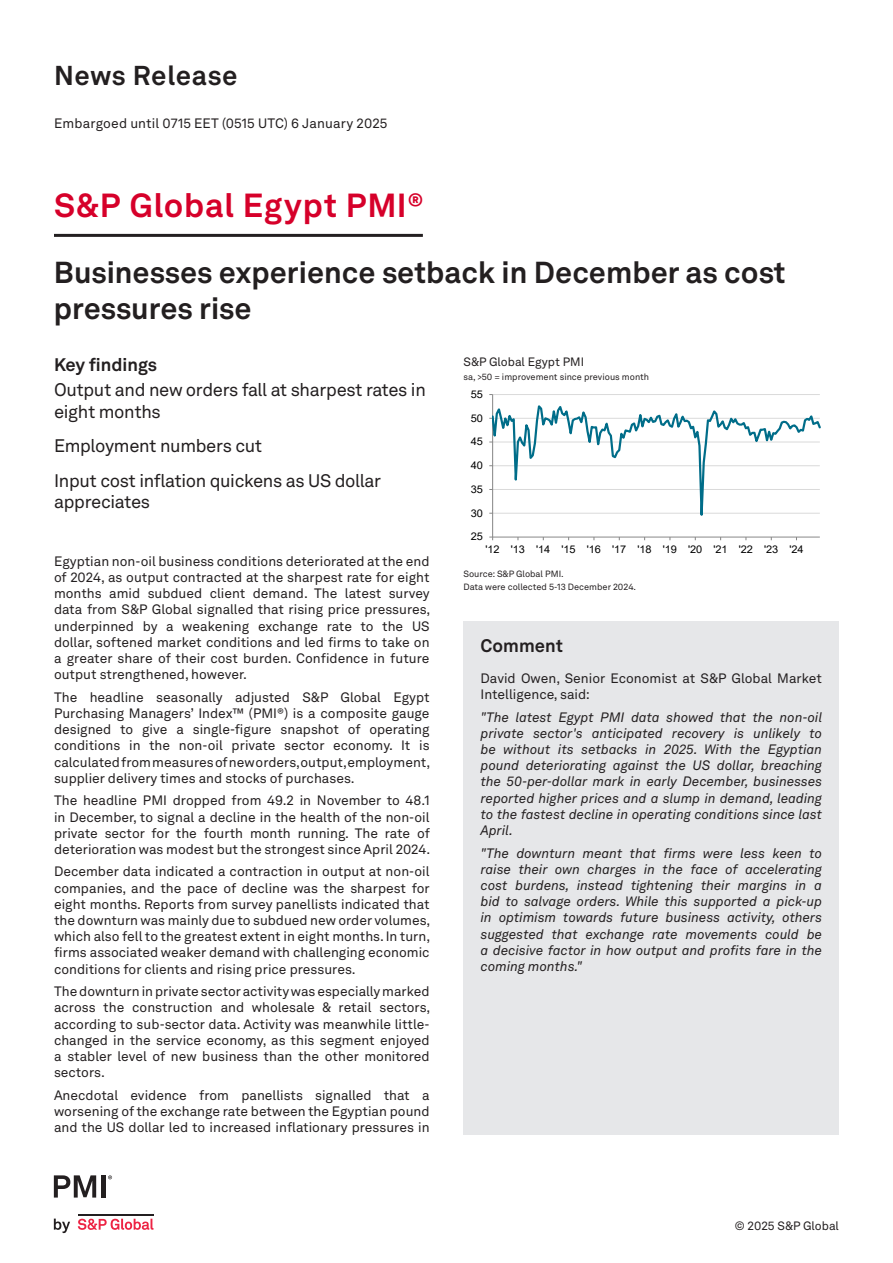
<style>
.page{position:relative;width:893px;height:1263px;background:#fff}
.page>*{position:absolute;margin:0;border:0;box-sizing:border-box;transform-origin:0 0}
.t1{font:700 33px "Akkurat LL";letter-spacing:.02em;color:#d6002a}
.Headline_rev{font:700 30px/36px "Akkurat LL";color:#231f20}
.Section_header{font:700 27px "Akkurat LL";letter-spacing:.025em;color:#231f20}
.Key_findings{font:18px/21.6px "Akkurat LL";letter-spacing:-.02em;color:#231f20}
.Subheader{font:700 18px "Akkurat LL";color:#231f20}
.Body_copy_2{font:13.5px/16.2px "Akkurat LL";color:#231f20;text-align:justify}
.Comment{font:italic 13.5px/16.2px "Akkurat LL";color:#231f20;text-align:justify}
.Comment-2{font:13.5px/16.2px "Akkurat LL";color:#231f20}
.Chart_title{font:12px "Akkurat LL";color:#231f20}
.t2{font:10.65px "Arial";color:#000;scale:1.04 1}
.Axis_title{font:9px "Akkurat LL";color:#231f20}
.Boiler{font:9px "Akkurat LL";color:#231f20}
.Source{font:9px "Akkurat LL";color:#231f20}
</style>
<div class="page">
<hr style="left:493px;top:394px;width:327px;height:1px;background:#d9d9d9">
<hr style="left:492px;top:395px;width:1px;height:142px;background:#868686">
<svg style="left:492px;top:398px;width:328px;height:140px"></svg>
<hr style="left:54px;top:234px;width:369px;height:3px;background:#231f20">
<div style="left:464px;top:621px;width:375px;height:51px;background:#e6e7e9"></div>
<div style="left:463px;top:672px;width:376px;height:463px;background:#e6e7e9"></div>
<svg style="left:54px;top:1218px;width:16px;height:15px"></svg>
<svg style="left:78px;top:1218px;width:75px;height:12px"></svg>
<hr style="left:78px;top:1213px;width:75px;height:2px;background:#231f20">
<svg style="left:54px;top:1175px;width:42px;height:22px"></svg>
<div style="left:101px;top:1175px;width:5px;height:22px;background:#231f20"></div>
<svg style="left:108px;top:1175px;width:4px;height:4px"></svg>
<p class="Section_header" style="left:54px;top:55px;width:185px">News Release</p>
<p class="Body_copy_2" style="left:54px;top:114px;width:335px">Embargoed until 0715 EET (0515 UTC) 6 January 2025</p>
<p class="t1" style="left:54px;top:180px;width:371px">S&amp;P Global Egypt PMI®</p>
<p class="Headline_rev" style="left:54px;top:252px;width:733px">Businesses experience setback in December as cost pressures rise</p>
<p class="Subheader" style="left:54px;top:351px;width:105px">Key findings</p>
<p class="Chart_title" style="left:463px;top:353px;width:122px">S&amp;P Global Egypt PMI</p>
<p class="Axis_title" style="left:463px;top:370px;width:187px">sa, &gt;50 = improvement since previous month</p>
<p class="Key_findings" style="left:54px;top:378px;width:373px">Output and new orders fall at sharpest rates in eight months</p>
<p class="Key_findings" style="left:54px;top:434px;width:210px">Employment numbers cut</p>
<p class="Key_findings" style="left:54px;top:469px;width:329px">Input cost inflation quickens as US dollar appreciates</p>
<p class="t2" style="left:471px;top:387px;width:13px">55</p>
<p class="t2" style="left:471px;top:410px;width:13px">50</p>
<p class="t2" style="left:471px;top:434px;width:13px">45</p>
<p class="t2" style="left:471px;top:458px;width:13px">40</p>
<p class="t2" style="left:471px;top:482px;width:13px">35</p>
<p class="t2" style="left:471px;top:505px;width:13px">30</p>
<p class="t2" style="left:471px;top:529px;width:13px">25</p>
<p class="Body_copy_2" style="left:54px;top:552px;width:378px">Egyptian non-oil business conditions deteriorated at the end of 2024, as output contracted at the sharpest rate for eight months amid subdued client demand. The latest survey data from S&amp;P Global signalled that rising price pressures, underpinned by a weakening exchange rate to the US dollar, softened market conditions and led firms to take on a greater share of their cost burden. Confidence in future output strengthened, however.</p>
<p class="Body_copy_2" style="left:54px;top:688px;width:378px">The headline seasonally adjusted S&amp;P Global Egypt Purchasing Managers’ Index™ (PMI®) is a composite gauge designed to give a single-figure snapshot of operating conditions in the non-oil private sector economy. It is calculated from measures of new orders, output, employment, supplier delivery times and stocks of purchases.</p>
<p class="Body_copy_2" style="left:54px;top:792px;width:378px">The headline PMI dropped from 49.2 in November to 48.1 in December, to signal a decline in the health of the non-oil private sector for the fourth month running. The rate of deterioration was modest but the strongest since April 2024.</p>
<p class="Body_copy_2" style="left:54px;top:863px;width:378px">December data indicated a contraction in output at non-oil companies, and the pace of decline was the sharpest for eight months. Reports from survey panellists indicated that the downturn was mainly due to subdued new order volumes, which also fell to the greatest extent in eight months. In turn, firms associated weaker demand with challenging economic conditions for clients and rising price pressures.</p>
<p class="Body_copy_2" style="left:54px;top:983px;width:378px">The downturn in private sector activity was especially marked across the construction and wholesale &amp; retail sectors, according to sub-sector data. Activity was meanwhile little&shy;changed in the service economy, as this segment enjoyed a stabler level of new business than the other monitored sectors.</p>
<p class="Body_copy_2" style="left:54px;top:1086px;width:377px">Anecdotal evidence from panellists signalled that a worsening of the exchange rate between the Egyptian pound and the US dollar led to increased inflationary pressures in</p>
<p class="t2" style="left:485px;top:542px;width:308px">'12 '13 '14 '15 '16 '17 '18 '19 '20 '21 '22 '23 '24</p>
<p class="Source" style="left:463px;top:567px;width:102px">Source: S&amp;P Global PMI.</p>
<p class="Boiler" style="left:463px;top:580px;width:174px">Data were collected 5-13 December 2024.</p>
<p class="Subheader" style="left:481px;top:632px;width:84px">Comment</p>
<p class="Comment-2" style="left:480px;top:669px;width:343px">David Owen, Senior Economist at S&amp;P Global Market<br>Intelligence, said:</p>
<p class="Comment" style="left:480px;top:708px;width:343px">"The latest Egypt PMI data showed that the non-oil private sector's anticipated recovery is unlikely to be without its setbacks in 2025. With the Egyptian pound deteriorating against the US dollar, breaching the 50-per-dollar mark in early December, businesses reported higher prices and a slump in demand, leading to the fastest decline in operating conditions since last April.</p>
<p class="Comment" style="left:480px;top:844px;width:343px">"The downturn meant that firms were less keen to raise their own charges in the face of accelerating cost burdens, instead tightening their margins in a bid to salvage orders. While this supported a pick-up in optimism towards future business activity, others suggested that exchange rate movements could be a decisive factor in how output and profits fare in the coming months."</p>
<p class="Chart_title" style="left:735px;top:1216px;width:106px">© 2025 S&amp;P Global</p>
</div>
